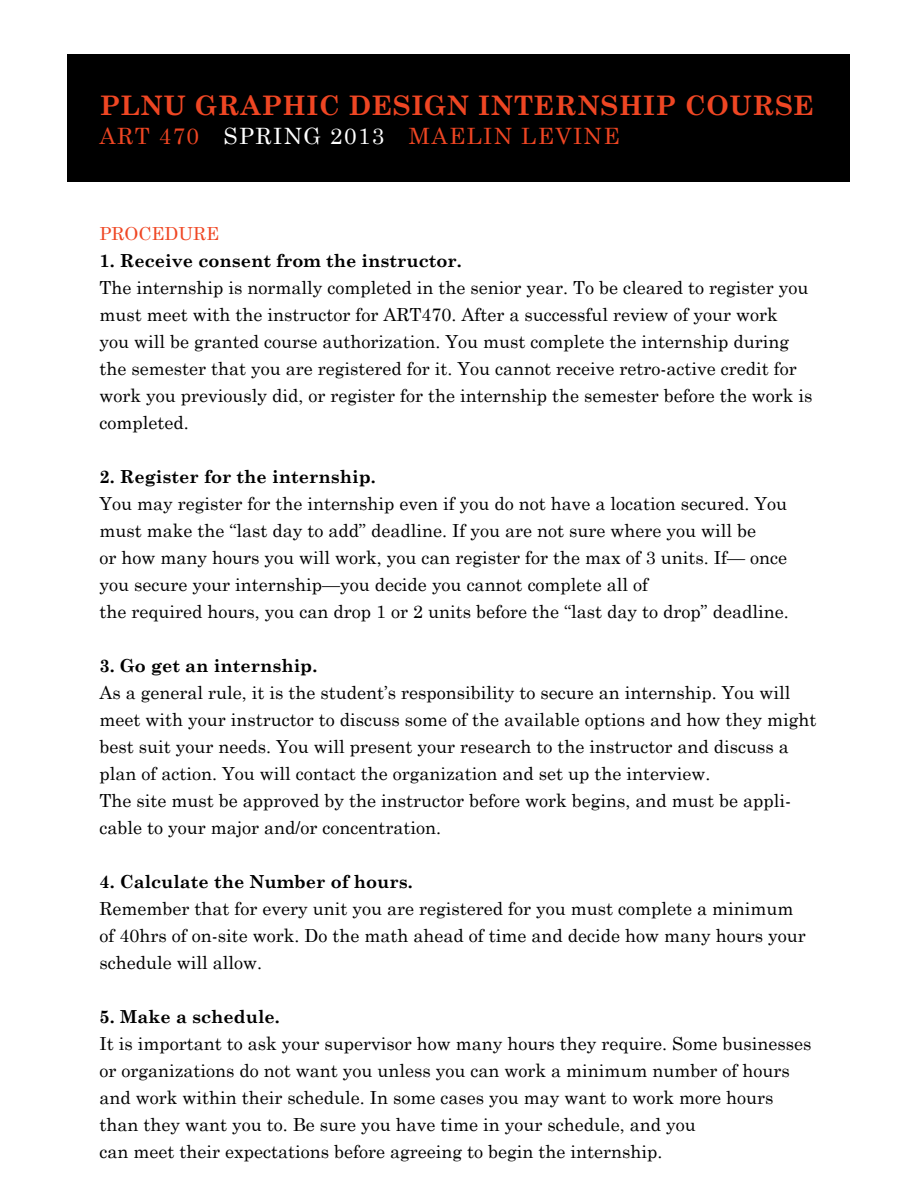
<style>
.page{position:relative;width:918px;height:1188px;background:#fff}
.page>*{position:absolute;margin:0;border:0;box-sizing:border-box;transform-origin:0 0}
.t1{font:700 27px "Century Schoolbook";letter-spacing:.02em;color:#ef4623}
.t2{font:22.5px "Century Schoolbook";letter-spacing:.065em;color:#ef4623}
.t3{font:18px/27px "Century Schoolbook";color:#000}
.t4{font:700 18px "Century Schoolbook";color:#000}
.t5{font:18px "Century Schoolbook";color:#ef4623}
.s1{color:#fff}
</style>
<div class="page">
<div style="left:68px;top:54px;width:782px;height:127px;background:#000"></div>
<h1 class="t1" style="left:99px;top:89px;width:716px">PLNU GRAPHIC DESIGN INTERNSHIP COURSE</h1>
<p class="t2" style="left:99px;top:121px;width:473px">ART 470 <span class="s1">SPRING 2013</span> Maelin levin</p>
<p class="t2" style="left:603px;top:121px;width:18px">e</p>
<p class="t5" style="left:99px;top:222px;width:119px">PROCEDURE</p>
<p class="t4" style="left:99px;top:250px;width:364px">1. Receive consent from the instructor.</p>
<p class="t3" style="left:99px;top:274px;width:715px">The internship is normally completed in the senior year. To be cleared to register you must meet with the instructor for ART470. After a successful review of your work<br>you will be granted course authorization. You must complete the internship during the semester that you are registered for it. You cannot receive retro-active credit for work you previously did, or register for the internship the semester before the work is completed.</p>
<p class="t4" style="left:99px;top:466px;width:278px">2. Register for the internship.</p>
<p class="t3" style="left:99px;top:490px;width:691px">You may register for the internship even if you do not have a location secured. You must make the “last day to add” deadline. If you are not sure where you will be<br>or how many hours you will work, you can register for the max of 3 units. If— once you secure your internship—you decide you cannot complete all of<br>the required hours, you can drop 1 or 2 units before the “last day to drop” deadline.</p>
<p class="t4" style="left:99px;top:655px;width:219px">3. Go get an internship.</p>
<p class="t3" style="left:99px;top:679px;width:719px">As a general rule, it is the student’s responsibility to secure an internship. You will meet with your instructor to discuss some of the available options and how they might best suit your needs. You will present your research to the instructor and discuss a plan of action. You will contact the organization and set up the interview.<br>The site must be approved by the instructor before work begins, and must be appli&shy;cable to your major and/or concentration.</p>
<p class="t4" style="left:99px;top:871px;width:315px">4. Calculate the Number of hours.</p>
<p class="t3" style="left:99px;top:895px;width:708px">Remember that for every unit you are registered for you must complete a minimum of 40hrs of on-site work. Do the math ahead of time and decide how many hours your schedule will allow.</p>
<p class="t4" style="left:99px;top:1006px;width:182px">5. Make a schedule.</p>
<p class="t3" style="left:99px;top:1030px;width:714px">It is important to ask your supervisor how many hours they require. Some businesses or organizations do not want you unless you can work a minimum number of hours and work within their schedule. In some cases you may want to work more hours than they want you to. Be sure you have time in your schedule, and you<br>can meet their expectations before agreeing to begin the internship.</p>
</div>
